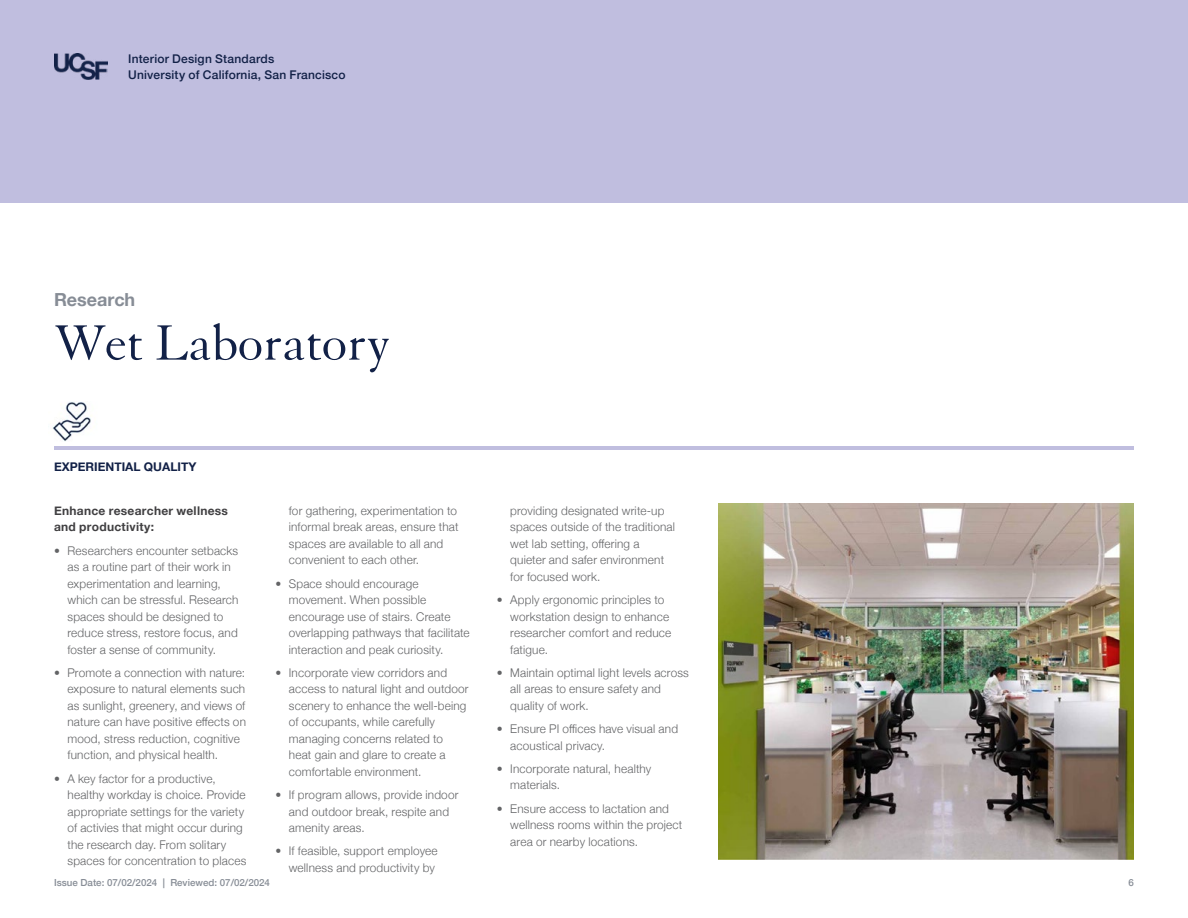
<style>
.page{position:relative;width:1188px;height:918px;background:#fff}
.page>*{position:absolute;margin:0;border:0;box-sizing:border-box;transform-origin:0 0}
.t1{font:54px "Granjon LT Std";color:#122147}
.t2{font:700 18px "Helvetica Neue";color:#878d96}
.t3{font:300 12px/16.5px "Helvetica Neue";letter-spacing:.015em;color:#636466}
.t4{font:500 12px/16.5px "Helvetica Neue";letter-spacing:.015em;color:#122147}
.t5{font:700 12px/16.5px "Helvetica Neue";letter-spacing:.025em;color:#414042}
.t6{font:700 12px "Helvetica Neue";color:#122147}
.t7{font:500 9.75px "Helvetica Neue";color:#878d96}
</style>
<div class="page">
<div style="left:0;top:0;width:1188px;height:202px;background:#c0bedf"></div>
<img style="left:54px;top:54px;width:53px;height:25px">
<img style="left:52px;top:402px;width:39px;height:39px">
<hr style="left:54px;top:446px;width:1080px;height:4px;background:#c0bedf">
<img style="left:718px;top:503px;width:416px;height:356px">
<p class="t4" style="left:128px;top:49px;width:219px">Interior Design Standards<br>University of California, San Francisco</p>
<h1 class="t2" style="left:54px;top:285px;width:83px">Research</h1>
<h1 class="t1" style="left:54px;top:314px;width:338px">Wet Laboratory</h1>
<h2 class="t6" style="left:54px;top:457px;width:144px">EXPERIENTIAL QUALITY</h2>
<h3 class="t5" style="left:54px;top:503px;width:176px">Enhance researcher wellness and productivity:</h3>
<p class="t3" style="left:68px;top:541px;width:173px;text-indent:-14px">• Researchers encounter setbacks as a routine part of their work in experimentation and learning, which can be stressful. Research spaces should be designed to reduce stress, restore focus, and foster a sense of community.</p>
<p class="t3" style="left:68px;top:664px;width:180px;text-indent:-14px">• Promote a connection with nature: exposure to natural elements such as sunlight, greenery, and views of nature can have positive effects on mood, stress reduction, cognitive function, and physical health.</p>
<p class="t3" style="left:68px;top:769px;width:180px;text-indent:-14px">• A key factor for a productive, healthy workday is choice. Provide appropriate settings for the variety of activies that might occur during the research day. From solitary spaces for concentration to places</p>
<p class="t3" style="left:289px;top:501px;width:171px">for gathering, experimentation to informal break areas, ensure that spaces are available to all and convenient to each other.</p>
<p class="t3" style="left:289px;top:574px;width:182px;text-indent:-14px">• Space should encourage movement. When possible encourage use of stairs. Create overlapping pathways that facilitate interaction and peak curiosity.</p>
<p class="t3" style="left:289px;top:663px;width:181px;text-indent:-14px">• Incorporate view corridors and access to natural light and outdoor scenery to enhance the well-being of occupants, while carefully managing concerns related to heat gain and glare to create a comfortable environment.</p>
<p class="t3" style="left:289px;top:786px;width:171px;text-indent:-14px">• If program allows, provide indoor and outdoor break, respite and amenity areas.</p>
<p class="t3" style="left:275px;top:842px;width:164px;text-align:right">• If feasible, support employee wellness and productivity by</p>
<p class="t7" style="left:54px;top:874px;width:218px">Issue Date: 07/02/2024 | Reviewed: 07/02/2024</p>
<p class="t3" style="left:510px;top:501px;width:166px">providing designated write-up spaces outside of the traditional wet lab setting, offering a quieter and safer environment for focused work.</p>
<p class="t3" style="left:510px;top:591px;width:163px;text-indent:-14px">• Apply ergonomic principles to workstation design to enhance researcher comfort and reduce fatigue.</p>
<p class="t3" style="left:510px;top:663px;width:180px;text-indent:-14px">• Maintain optimal light levels across all areas to ensure safety and quality of work.</p>
<p class="t3" style="left:510px;top:720px;width:169px;text-indent:-14px">• Ensure PI offices have visual and acoustical privacy.</p>
<p class="t3" style="left:510px;top:759px;width:143px;text-indent:-14px">• Incorporate natural, healthy materials.</p>
<p class="t3" style="left:510px;top:799px;width:174px;text-indent:-14px">• Ensure access to lactation and wellness rooms within the project area or nearby locations.</p>
<p class="t7" style="left:1129px;top:874px;width:7px">6</p>
</div>
